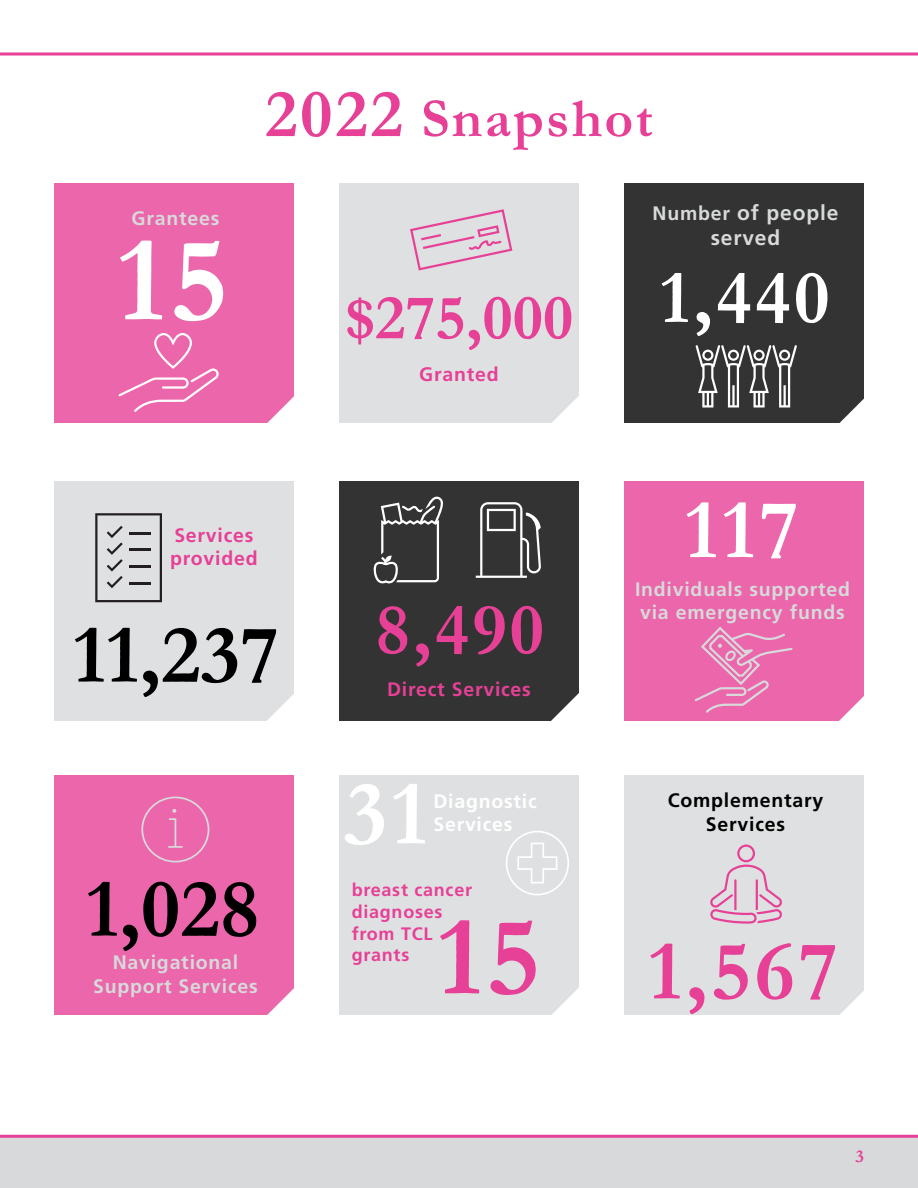
<style>
.page{position:relative;width:918px;height:1188px;background:#fff}
.page>*{position:absolute;margin:0;border:0;box-sizing:border-box;transform-origin:0 0}
.t1{font:700 114px "Garamond";color:#e64097}
.t2{font:700 93px "Garamond";color:#fff}
.t3{font:700 85.5px "Garamond";color:#e64097}
.t4{font:700 85.5px "Garamond";color:#fff}
.t5{font:700 84px "Garamond";color:#000}
.t6{font:700 73.5px "Garamond";color:#e64097}
.t7{font:700 64.5px "Garamond";color:#e64097}
.t8{font:700 55.5px "Garamond";letter-spacing:.04em;color:#e64097}
.t9{font:700 21px/25.2px "Frutiger LT Std";letter-spacing:.04em;color:#d7d9da;text-align:center}
.t10{font:700 19.5px/23.4px "Frutiger LT Std";letter-spacing:.04em;color:#d7d9da}
.t11{font:700 19.5px/23.4px "Frutiger LT Std";letter-spacing:.04em;color:#e64097}
.t12{font:700 19.5px/23.4px "Frutiger LT Std";letter-spacing:.04em;color:#000;text-align:center}
.t13{font:700 19.5px/23.4px "Frutiger LT Std";letter-spacing:.04em;color:#fff}
.t14{font:700 18px/21.6px "Frutiger LT Std";letter-spacing:.04em;color:#e64097}
.t15{font:700 18px "Garamond";color:#e64097}
.s1{font-size:69px}
.s2{font-size:19.5px}
</style>
<div class="page">
<div style="left:0;top:1137px;width:918px;height:51px;background:#d7d9da"></div>
<svg style="left:0;top:52px;width:918px;height:4px;background:#ec6fb0"></svg>
<hr style="left:0;top:1135px;width:918px;height:3px;background:#e64097">
<div style="left:54px;top:481px;width:240px;height:240px;background:#dfe0e1"></div>
<div style="left:54px;top:183px;width:240px;height:240px;background:#eb66ab"></div>
<div style="left:339px;top:183px;width:240px;height:240px;background:#dfe0e1"></div>
<div style="left:624px;top:183px;width:240px;height:240px;background:#333"></div>
<div style="left:339px;top:481px;width:240px;height:240px;background:#333"></div>
<div style="left:624px;top:481px;width:240px;height:240px;background:#eb66ab"></div>
<div style="left:54px;top:775px;width:240px;height:240px;background:#eb66ab"></div>
<div style="left:339px;top:775px;width:240px;height:240px;background:#dfe0e1"></div>
<div style="left:624px;top:775px;width:240px;height:240px;background:#dfe0e1"></div>
<svg style="left:696px;top:345px;width:101px;height:63px"></svg>
<svg style="left:410px;top:209px;width:102px;height:62px"></svg>
<svg style="left:119px;top:333px;width:100px;height:79px"></svg>
<svg style="left:95px;top:513px;width:67px;height:89px"></svg>
<svg style="left:373px;top:496px;width:70px;height:88px"></svg>
<svg style="left:476px;top:502px;width:65px;height:76px"></svg>
<svg style="left:695px;top:627px;width:98px;height:86px"></svg>
<svg style="left:141px;top:797px;width:68px;height:66px"></svg>
<svg style="left:506px;top:831px;width:63px;height:64px"></svg>
<svg style="left:710px;top:845px;width:72px;height:79px"></svg>
<svg style="left:267px;top:396px;width:27px;height:27px"></svg>
<svg style="left:552px;top:396px;width:27px;height:27px"></svg>
<svg style="left:839px;top:398px;width:25px;height:25px"></svg>
<svg style="left:267px;top:694px;width:27px;height:27px"></svg>
<svg style="left:551px;top:693px;width:28px;height:28px"></svg>
<svg style="left:839px;top:696px;width:25px;height:25px"></svg>
<svg style="left:267px;top:988px;width:27px;height:27px"></svg>
<svg style="left:552px;top:988px;width:27px;height:27px"></svg>
<svg style="left:840px;top:991px;width:24px;height:24px"></svg>
<h3 class="t8" style="left:265px;top:81px;width:389px"><span class="s1">2022</span> Snapshot</h3>
<p class="t9" style="left:653px;top:200px;width:187px"><span class="s2">Number</span> of people served</p>
<p class="t10" style="left:132px;top:207px;width:89px">Grantees</p>
<h3 class="t7" style="left:117px;top:274px;width:714px"><sup>15</sup> $275,000 <sup>1,440</sup></h3>
<p class="t11" style="left:170px;top:524px;width:89px">Services provided</p>
<h3 class="t5" style="left:73px;top:598px;width:208px">11,237</h3>
<h3 class="t5" style="left:86px;top:852px;width:175px">1,028</h3>
<p class="t10" style="left:93px;top:951px;width:166px;text-align:center">Navigational<br>Support Services</p>
<p class="t11" style="left:419px;top:362px;width:81px">Granted</p>
<h3 class="t6" style="left:375px;top:580px;width:170px">8,490</h3>
<p class="t11" style="left:387px;top:677px;width:145px">Direct Services</p>
<h2 class="t2" style="left:343px;top:751px;width:86px">31</h2>
<p class="t13" style="left:433px;top:790px;width:105px">Diagnostic<br>Services</p>
<p class="t14" style="left:352px;top:879px;width:122px">breast cancer diagnoses from TCL grants</p>
<h1 class="t1" style="left:437px;top:880px;width:105px">15</h1>
<h3 class="t4" style="left:684px;top:472px;width:116px">117</h3>
<p class="t10" style="left:635px;top:578px;width:216px">Individuals supported via emergency funds</p>
<p class="t12" style="left:668px;top:789px;width:157px">Complementary<br>Services</p>
<h3 class="t3" style="left:648px;top:914px;width:192px">1,567</h3>
<p class="t15" style="left:856px;top:1144px;width:10px">3</p>
</div>
